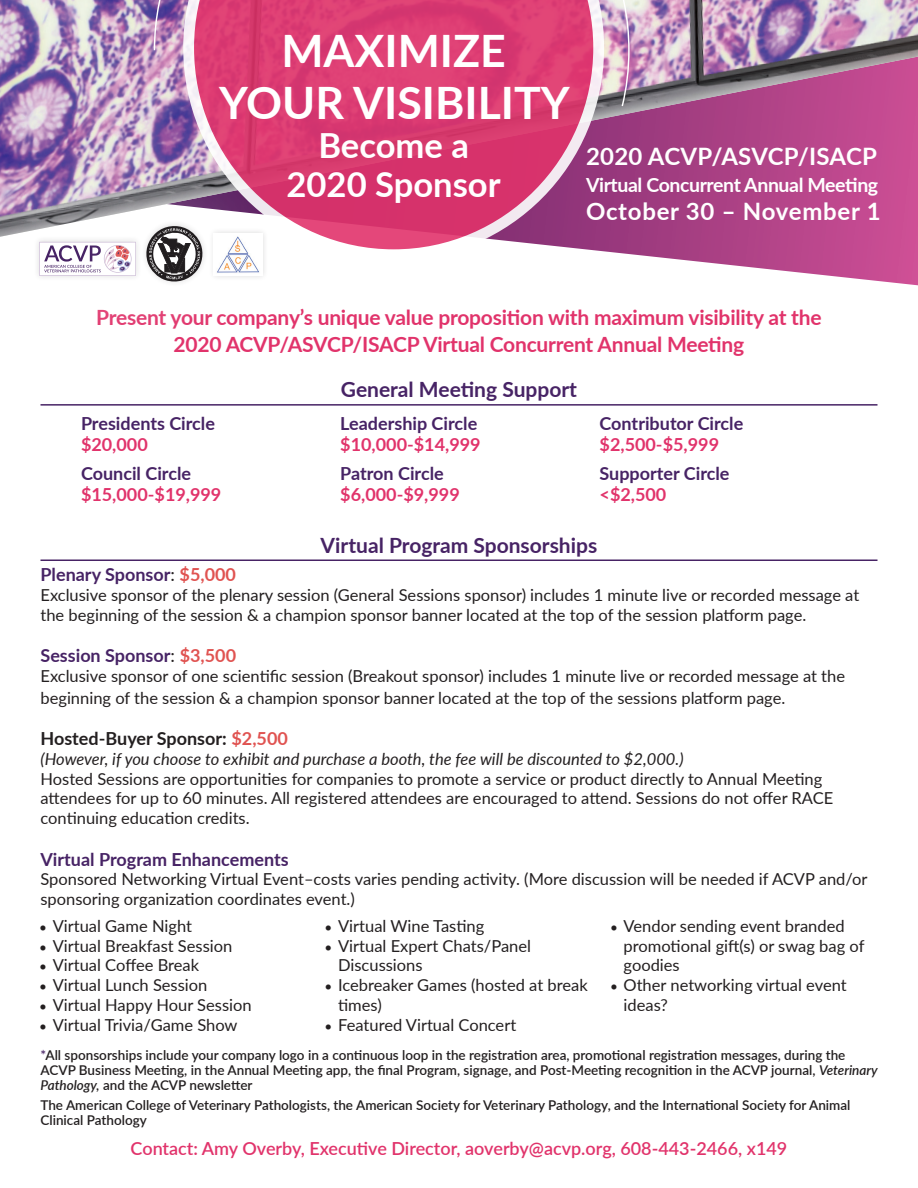
<style>
.page{position:relative;width:918px;height:1188px;background:#fff}
.page>*{position:absolute;margin:0;border:0;box-sizing:border-box;transform-origin:0 0}
.t1{font:700 44.7px/51.9px "Lato";color:#fff;text-align:center}
.t2{font:700 34.65px/38.8px "Lato";color:#fff;text-align:center}
.t3{font:700 24px "Lato";letter-spacing:.01em;color:#fff}
.t4{font:700 24px "Lato";letter-spacing:.03em;color:#fff}
.t5{font:700 21px/27px "Lato";letter-spacing:-.01em;color:#e1336b;text-align:center}
.t6{font:700 21px "Lato";color:#472365}
.t7{font:700 19.5px "Lato";letter-spacing:-.02em;color:#fff}
.t8{font:700 18px "Lato";color:#472365}
.t9{font:600 18px "Lato";color:#e1336b}
.t10{font:700 18px "Lato";color:#e1336b}
.t11{font:700 18px "Lato";color:#231f20}
.t12{font:16.5px/19.8px "Lato";color:#231f20}
.t13{font:italic 16.5px "Lato";color:#231f20}
.t14{font:600 13.5px/15px "Lato";color:#231f20}
.s1{font-weight:400;color:#231f20}
.s2{color:#e05351}
.s3{font-size:13.5px}
.s4{color:#472365}
.s5{font-style:italic}
</style>
<div class="page">
<svg style="left:604px;top:243px;width:314px;height:43px"></svg>
<img style="left:0;top:0;width:918px;height:243px">
<svg style="left:183px;top:108px;width:421px;height:144px;background:#d14e80"></svg>
<svg style="left:153px;top:0;width:477px;height:108px;background:#d95182"></svg>
<hr style="left:178px;top:85px;width:622px;height:2px;background:#fff">
<div style="left:0;top:163px;width:212px;height:192px;background:#fff;opacity:.75"></div>
<svg style="left:39px;top:242px;width:37px;height:34px"></svg>
<div style="left:76px;top:155px;width:197px;height:198px;background:#fff;opacity:.75"></div>
<svg style="left:146px;top:226px;width:56px;height:56px"></svg>
<img style="left:214px;top:234px;width:48px;height:42px">
<hr style="left:40px;top:560px;width:838px;height:1px;background:#472365">
<hr style="left:40px;top:404px;width:838px;height:2px;background:#472365">
<p class="t1" style="left:219px;top:23px;width:352px">MAXIMIZE<br>YOUR VISIBILITY</p>
<p class="t2" style="left:287px;top:124px;width:216px">Become a<br>2020 Sponsor</p>
<p class="t3" style="left:586px;top:138px;width:292px">2020 ACVP/ASVCP/ISACP</p>
<p class="t7" style="left:586px;top:170px;width:294px">Virtual Concurrent Annual Meeting</p>
<p class="t4" style="left:586px;top:194px;width:296px">October 30 – November 1</p>
<p class="t5" style="left:96px;top:303px;width:727px">Present your company’s unique value proposition with maximum visibility at the<br>2020 ACVP/ASVCP/ISACP Virtual Concurrent Annual Meeting</p>
<p class="t8" style="left:81px;top:410px;width:136px">Presidents Circle</p>
<p class="t10" style="left:81px;top:432px;width:68px">$20,000</p>
<p class="t8" style="left:81px;top:460px;width:112px">Council Circle</p>
<p class="t10" style="left:81px;top:482px;width:142px">$15,000-$19,999</p>
<p class="t6" style="left:341px;top:374px;width:238px">General Meeting Support</p>
<p class="t8" style="left:340px;top:410px;width:139px">Leadership Circle</p>
<p class="t10" style="left:340px;top:432px;width:142px">$10,000-$14,999</p>
<p class="t8" style="left:340px;top:460px;width:105px">Patron Circle</p>
<p class="t10" style="left:340px;top:482px;width:121px">$6,000-$9,999</p>
<p class="t8" style="left:600px;top:410px;width:145px">Contributor Circle</p>
<p class="t10" style="left:600px;top:432px;width:121px">$2,500-$5,999</p>
<p class="t8" style="left:600px;top:460px;width:131px">Supporter Circle</p>
<p class="t10" style="left:600px;top:482px;width:68px">&lt;$2,500</p>
<p class="t6" style="left:321px;top:530px;width:278px">Virtual Program Sponsorships</p>
<p class="t8" style="left:40px;top:561px;width:197px">Plenary Sponsor<span class="s1">:</span> <span class="s2">$5,000</span></p>
<p class="t12" style="left:40px;top:584px;width:820px">Exclusive sponsor of the plenary session (General Sessions sponsor) includes 1 minute live or recorded message at the beginning of the session &amp; a champion sponsor banner located at the top of the session platform page.</p>
<p class="t8" style="left:40px;top:642px;width:197px">Session Sponsor<span class="s1">:</span> <span class="s2">$3,500</span></p>
<p class="t12" style="left:40px;top:664px;width:806px;line-height:21.6px">Exclusive sponsor of one scientific session (Breakout sponsor) includes 1 minute live or recorded message at the beginning of the session &amp; a champion sponsor banner located at the top of the sessions platform page.</p>
<p class="t11" style="left:40px;top:725px;width:249px">Hosted-Buyer Sponsor: <span class="s2">$2,500</span></p>
<p class="t13" style="left:40px;top:747px;width:645px">(However, if you choose to exhibit and purchase a booth, the fee will be discounted to $2,000.)</p>
<p class="t12" style="left:40px;top:768px;width:794px">Hosted Sessions are opportunities for companies to promote a service or product directly to Annual Meeting attendees for up to 60 minutes. All registered attendees are encouraged to attend. Sessions do not offer RACE continuing education credits.</p>
<p class="t8" style="left:40px;top:846px;width:250px">Virtual Program Enhancements</p>
<p class="t12" style="left:40px;top:869px;width:829px">Sponsored Networking Virtual Event–costs varies pending activity. (More discussion will be needed if ACVP and/or sponsoring organization coordinates event.)</p>
<p class="t12" style="left:39px;top:915px;width:154px"><span class="s3">•</span> Virtual Game Night</p>
<p class="t12" style="left:39px;top:935px;width:195px"><span class="s3">•</span> Virtual Breakfast Session</p>
<p class="t12" style="left:39px;top:955px;width:161px"><span class="s3">•</span> Virtual Coffee Break</p>
<p class="t12" style="left:39px;top:975px;width:170px"><span class="s3">•</span> Virtual Lunch Session</p>
<p class="t12" style="left:39px;top:994px;width:214px"><span class="s3">•</span> Virtual Happy Hour Session</p>
<p class="t12" style="left:39px;top:1014px;width:200px"><span class="s3">•</span> Virtual Trivia/Game Show</p>
<p class="t12" style="left:325px;top:915px;width:161px"><span class="s3">•</span> Virtual Wine Tasting</p>
<p class="t12" style="left:338px;top:935px;width:194px;text-indent:-14px"><span class="s3">•</span> Virtual Expert Chats/Panel<br>Discussions</p>
<p class="t12" style="left:338px;top:975px;width:251px;text-indent:-14px"><span class="s3">•</span> Icebreaker Games (hosted at break times)</p>
<p class="t12" style="left:325px;top:1014px;width:193px"><span class="s3">•</span> Featured Virtual Concert</p>
<p class="t12" style="left:624px;top:915px;width:242px;text-indent:-14px"><span class="s3">•</span> Vendor sending event branded promotional gift(s) or swag bag of goodies</p>
<p class="t12" style="left:624px;top:975px;width:225px;text-indent:-14px"><span class="s3">•</span> Other networking virtual event ideas?</p>
<p class="t14" style="left:40px;top:1047px;width:839px"><span class="s4">*</span>All sponsorships include your company logo in a continuous loop in the registration area, promotional registration messages, during the<br>ACVP Business Meeting, in the Annual Meeting app, the final Program, signage, and Post-Meeting recognition in the ACVP journal, <span class="s5">Veterinary<br>Pathology,</span> and the ACVP newsletter</p>
<p class="t14" style="left:40px;top:1097px;width:812px">The American College of Veterinary Pathologists, the American Society for Veterinary Pathology, and the International Society for Animal<br>Clinical Pathology</p>
<p class="t9" style="left:131px;top:1136px;width:658px">Contact: Amy Overby, Executive Director, aoverby@acvp.org, 608-443-2466, x149</p>
</div>
